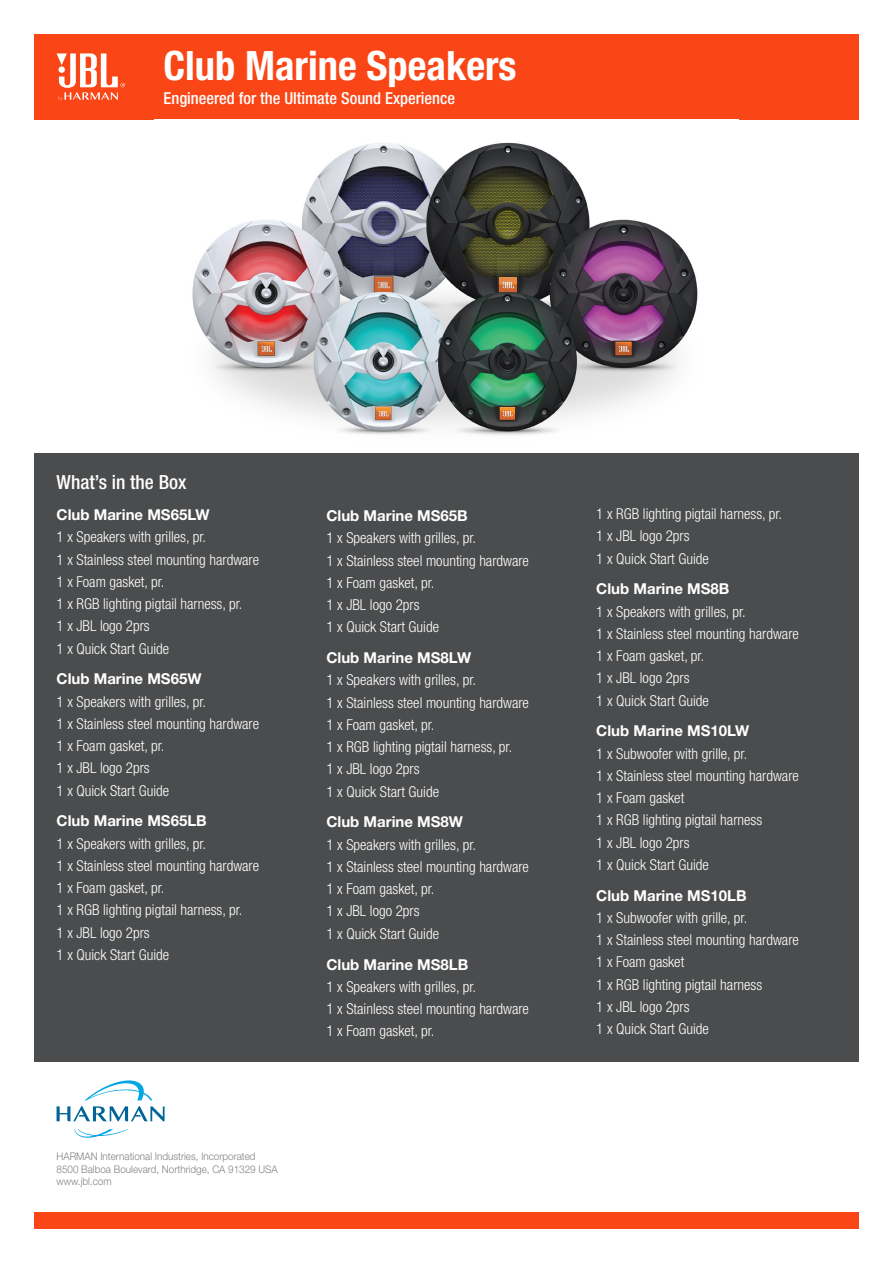
<style>
.page{position:relative;width:893px;height:1263px;background:#fff}
.page>*{position:absolute;margin:0;border:0;box-sizing:border-box;transform-origin:0 0}
.t1{font:700 condensed 40.5px "Helvetica Neue LT Pro";color:#fff}
.t2{font:500 condensed 19.5px "Helvetica Neue LT Std";color:#fff}
.t3{font:500 condensed 16.5px "Helvetica Neue LT Pro";color:#fff}
.t4{font:300 condensed 15px "Helvetica Neue LT Pro";color:#fff}
.t5{font:700 15px "Helvetica Neue LT Std";color:#fff}
.t6{font:300 10.5px "Helvetica Neue LT Pro";color:#808285;scale:.94 1}
</style>
<div class="page">
<div style="left:34px;top:34px;width:825px;height:85px;background:#fa4616"></div>
<div style="left:34px;top:1213px;width:825px;height:16px;background:#fa4616"></div>
<svg style="left:57px;top:53px;width:68px;height:48px"></svg>
<svg style="left:85px;top:1080px;width:67px;height:20px"></svg>
<svg style="left:74px;top:1129px;width:54px;height:9px"></svg>
<svg style="left:57px;top:1106px;width:108px;height:15px"></svg>
<div style="left:34px;top:453px;width:825px;height:608px;background:#4b4c4d"></div>
<img style="left:192px;top:142px;width:506px;height:293px">
<p class="t1" style="left:163px;top:41px;width:355px">Club Marine Speakers</p>
<p class="t3" style="left:163px;top:88px;width:293px">Engineered for the Ultimate Sound Experience</p>
<p class="t2" style="left:57px;top:471px;width:131px">What’s in the Box</p>
<p class="t5" style="left:57px;top:505px;width:155px">Club Marine MS65LW</p>
<p class="t4" style="left:57px;top:528px;width:151px">1 x Speakers with grilles, pr.</p>
<p class="t4" style="left:57px;top:551px;width:204px">1 x Stainless steel mounting hardware</p>
<p class="t4" style="left:57px;top:573px;width:109px">1 x Foam gasket, pr.</p>
<p class="t4" style="left:57px;top:595px;width:187px">1 x RGB lighting pigtail harness, pr.</p>
<p class="t4" style="left:57px;top:617px;width:95px">1 x JBL logo 2prs</p>
<p class="t4" style="left:57px;top:640px;width:114px">1 x Quick Start Guide</p>
<p class="t5" style="left:57px;top:670px;width:146px">Club Marine MS65W</p>
<p class="t4" style="left:57px;top:693px;width:151px">1 x Speakers with grilles, pr.</p>
<p class="t4" style="left:57px;top:715px;width:204px">1 x Stainless steel mounting hardware</p>
<p class="t4" style="left:57px;top:737px;width:109px">1 x Foam gasket, pr.</p>
<p class="t4" style="left:57px;top:759px;width:95px">1 x JBL logo 2prs</p>
<p class="t4" style="left:57px;top:782px;width:114px">1 x Quick Start Guide</p>
<p class="t5" style="left:57px;top:812px;width:152px">Club Marine MS65LB</p>
<p class="t4" style="left:57px;top:835px;width:151px">1 x Speakers with grilles, pr.</p>
<p class="t4" style="left:57px;top:857px;width:204px">1 x Stainless steel mounting hardware</p>
<p class="t4" style="left:57px;top:879px;width:109px">1 x Foam gasket, pr.</p>
<p class="t4" style="left:57px;top:901px;width:187px">1 x RGB lighting pigtail harness, pr.</p>
<p class="t4" style="left:57px;top:924px;width:95px">1 x JBL logo 2prs</p>
<p class="t4" style="left:57px;top:946px;width:114px">1 x Quick Start Guide</p>
<p class="t6" style="left:57px;top:1150px;width:213px">HARMAN International Industries, Incorporated</p>
<p class="t6" style="left:57px;top:1162px;width:237px">8500 Balboa Boulevard, Northridge, CA 91329 USA</p>
<p class="t6" style="left:57px;top:1175px;width:60px">www.jbl.com</p>
<p class="t5" style="left:326px;top:506px;width:143px">Club Marine MS65B</p>
<p class="t4" style="left:326px;top:529px;width:151px">1 x Speakers with grilles, pr.</p>
<p class="t4" style="left:326px;top:552px;width:204px">1 x Stainless steel mounting hardware</p>
<p class="t4" style="left:326px;top:574px;width:109px">1 x Foam gasket, pr.</p>
<p class="t4" style="left:326px;top:596px;width:95px">1 x JBL logo 2prs</p>
<p class="t4" style="left:326px;top:618px;width:114px">1 x Quick Start Guide</p>
<p class="t5" style="left:326px;top:648px;width:146px">Club Marine MS8LW</p>
<p class="t4" style="left:326px;top:671px;width:151px">1 x Speakers with grilles, pr.</p>
<p class="t4" style="left:326px;top:694px;width:204px">1 x Stainless steel mounting hardware</p>
<p class="t4" style="left:326px;top:716px;width:109px">1 x Foam gasket, pr.</p>
<p class="t4" style="left:326px;top:738px;width:187px">1 x RGB lighting pigtail harness, pr.</p>
<p class="t4" style="left:326px;top:760px;width:95px">1 x JBL logo 2prs</p>
<p class="t4" style="left:326px;top:783px;width:114px">1 x Quick Start Guide</p>
<p class="t5" style="left:326px;top:813px;width:138px">Club Marine MS8W</p>
<p class="t4" style="left:326px;top:836px;width:151px">1 x Speakers with grilles, pr.</p>
<p class="t4" style="left:326px;top:858px;width:204px">1 x Stainless steel mounting hardware</p>
<p class="t4" style="left:326px;top:880px;width:109px">1 x Foam gasket, pr.</p>
<p class="t4" style="left:326px;top:902px;width:95px">1 x JBL logo 2prs</p>
<p class="t4" style="left:326px;top:925px;width:114px">1 x Quick Start Guide</p>
<p class="t5" style="left:326px;top:955px;width:143px">Club Marine MS8LB</p>
<p class="t4" style="left:326px;top:978px;width:151px">1 x Speakers with grilles, pr.</p>
<p class="t4" style="left:326px;top:1000px;width:204px">1 x Stainless steel mounting hardware</p>
<p class="t4" style="left:326px;top:1022px;width:109px">1 x Foam gasket, pr.</p>
<p class="t4" style="left:596px;top:505px;width:187px">1 x RGB lighting pigtail harness, pr.</p>
<p class="t4" style="left:596px;top:527px;width:95px">1 x JBL logo 2prs</p>
<p class="t4" style="left:596px;top:550px;width:114px">1 x Quick Start Guide</p>
<p class="t5" style="left:596px;top:580px;width:135px">Club Marine MS8B</p>
<p class="t4" style="left:596px;top:603px;width:151px">1 x Speakers with grilles, pr.</p>
<p class="t4" style="left:596px;top:625px;width:204px">1 x Stainless steel mounting hardware</p>
<p class="t4" style="left:596px;top:647px;width:109px">1 x Foam gasket, pr.</p>
<p class="t4" style="left:596px;top:669px;width:95px">1 x JBL logo 2prs</p>
<p class="t4" style="left:596px;top:692px;width:114px">1 x Quick Start Guide</p>
<p class="t5" style="left:596px;top:722px;width:155px">Club Marine MS10LW</p>
<p class="t4" style="left:596px;top:745px;width:152px">1 x Subwoofer with grille, pr.</p>
<p class="t4" style="left:596px;top:767px;width:204px">1 x Stainless steel mounting hardware</p>
<p class="t4" style="left:596px;top:789px;width:90px">1 x Foam gasket</p>
<p class="t4" style="left:596px;top:811px;width:167px">1 x RGB lighting pigtail harness</p>
<p class="t4" style="left:596px;top:834px;width:95px">1 x JBL logo 2prs</p>
<p class="t4" style="left:596px;top:856px;width:114px">1 x Quick Start Guide</p>
<p class="t5" style="left:596px;top:886px;width:152px">Club Marine MS10LB</p>
<p class="t4" style="left:596px;top:909px;width:152px">1 x Subwoofer with grille, pr.</p>
<p class="t4" style="left:596px;top:931px;width:204px">1 x Stainless steel mounting hardware</p>
<p class="t4" style="left:596px;top:953px;width:90px">1 x Foam gasket</p>
<p class="t4" style="left:596px;top:976px;width:167px">1 x RGB lighting pigtail harness</p>
<p class="t4" style="left:596px;top:998px;width:95px">1 x JBL logo 2prs</p>
<p class="t4" style="left:596px;top:1020px;width:114px">1 x Quick Start Guide</p>
</div>
